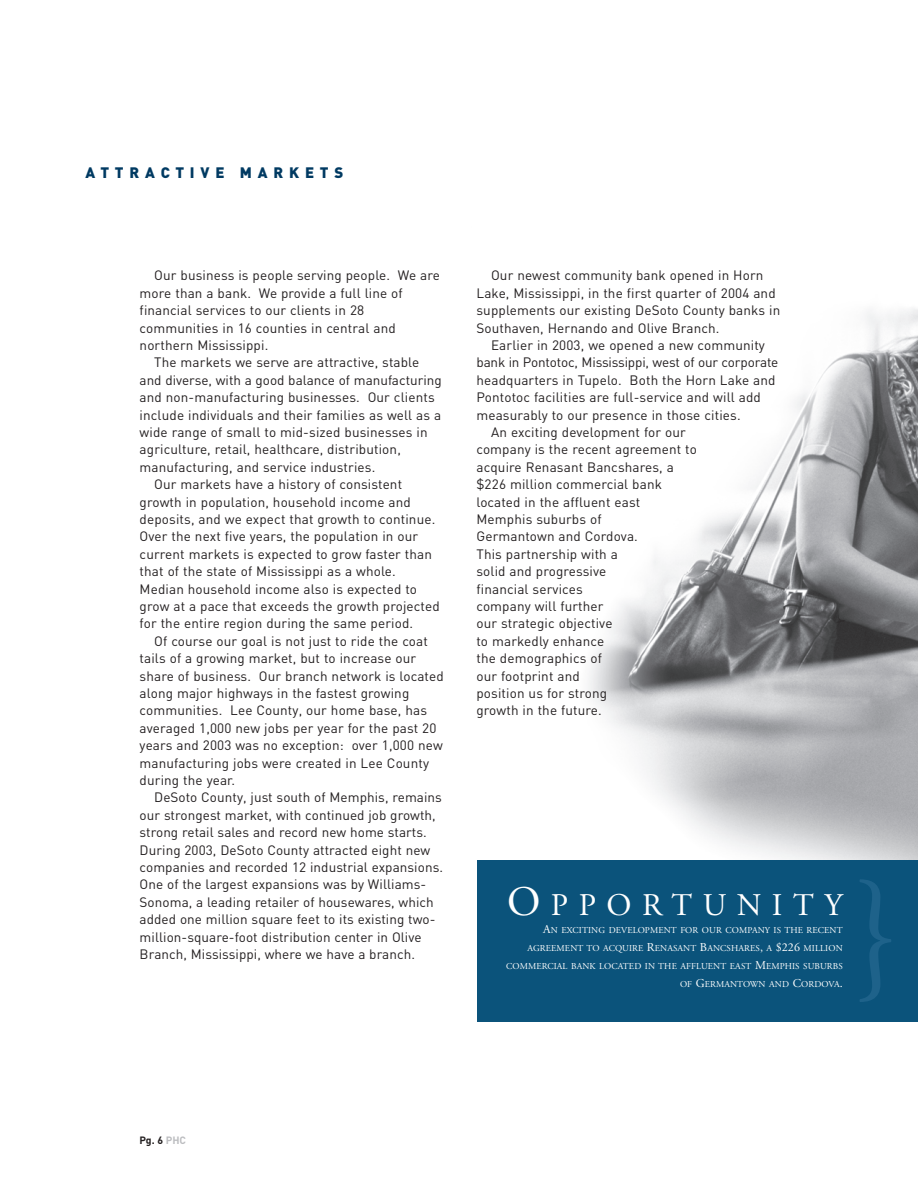
<style>
.page{position:relative;width:918px;height:1188px;background:#fff}
.page>*{position:absolute;margin:0;border:0;box-sizing:border-box;transform-origin:0 0}
.t1{font:31.5px "Adobe Garamond";letter-spacing:.335em;color:#fff}
.t2{font:900 15px "DIN";letter-spacing:.39em;color:#003a62}
.t3{font:13.5px/17.4px "DIN";letter-spacing:.01em;color:#231f20}
.t4{font:13.5px "DIN";letter-spacing:-.01em;color:#231f20}
.t5{font:700 10.5px "DIN";color:#231f20}
.t6{font:9px/18px "Adobe Garamond";letter-spacing:.015em;color:#fff;text-align:right}
.s1{font-size:42px}
.s2{font-size:12px}
.s3{color:#bcbdc0}
</style>
<div class="page">
<img style="left:477px;top:309px;width:441px;height:552px">
<div style="left:478px;top:860px;width:440px;height:162px;background:#0b537b"></div>
<p class="t2" style="left:86px;top:164px;width:259px">ATTRACTIVE MARKETS</p>
<p class="t3" style="left:154px;top:267px;width:287px">Our business is people serving people. We are</p>
<p class="t3" style="left:140px;top:285px;width:265px">more than a bank. We provide a full line of</p>
<p class="t3" style="left:140px;top:302px;width:226px">financial services to our clients in 28</p>
<p class="t3" style="left:140px;top:319px;width:258px">communities in 16 counties in central and</p>
<p class="t3" style="left:140px;top:337px;width:130px">northern Mississippi.</p>
<p class="t3" style="left:154px;top:354px;width:266px">The markets we serve are attractive, stable</p>
<p class="t3" style="left:140px;top:372px;width:304px">and diverse, with a good balance of manufacturing</p>
<p class="t3" style="left:140px;top:389px;width:297px">and non-manufacturing businesses. Our clients</p>
<p class="t3" style="left:140px;top:406px;width:303px">include individuals and their families as well as a</p>
<p class="t3" style="left:140px;top:424px;width:290px">wide range of small to mid-sized businesses in</p>
<p class="t3" style="left:140px;top:441px;width:263px">agriculture, retail, healthcare, distribution,</p>
<p class="t3" style="left:140px;top:459px;width:237px">manufacturing, and service industries.</p>
<p class="t3" style="left:154px;top:476px;width:249px">Our markets have a history of consistent</p>
<p class="t3" style="left:140px;top:493px;width:273px">growth in population, household income and</p>
<p class="t3" style="left:140px;top:511px;width:297px">deposits, and we expect that growth to continue.</p>
<p class="t3" style="left:140px;top:528px;width:280px">Over the next five years, the population in our</p>
<p class="t3" style="left:140px;top:546px;width:294px">current markets is expected to grow faster than</p>
<p class="t3" style="left:140px;top:563px;width:258px">that of the state of Mississippi as a whole.</p>
<p class="t3" style="left:140px;top:580px;width:279px">Median household income also is expected to</p>
<p class="t3" style="left:140px;top:598px;width:302px">grow at a pace that exceeds the growth projected</p>
<p class="t3" style="left:140px;top:615px;width:275px">for the entire region during the same period.</p>
<p class="t3" style="left:154px;top:633px;width:275px">Of course our goal is not just to ride the coat</p>
<p class="t3" style="left:140px;top:650px;width:278px">tails of a growing market, but to increase our</p>
<p class="t3" style="left:140px;top:667px;width:306px">share of business. Our branch network is located</p>
<p class="t3" style="left:140px;top:685px;width:271px">along major highways in the fastest growing</p>
<p class="t3" style="left:140px;top:702px;width:289px">communities. Lee County, our home base, has</p>
<p class="t3" style="left:140px;top:720px;width:298px">averaged 1,000 new jobs per year for the past 20</p>
<p class="t3" style="left:140px;top:737px;width:305px">years and 2003 was no exception: over 1,000 new</p>
<p class="t3" style="left:140px;top:754px;width:291px">manufacturing jobs were created in Lee County</p>
<p class="t3" style="left:140px;top:772px;width:97px">during the year.</p>
<p class="t3" style="left:154px;top:789px;width:289px">DeSoto County, just south of Memphis, remains</p>
<p class="t3" style="left:140px;top:807px;width:298px">our strongest market, with continued job growth,</p>
<p class="t3" style="left:140px;top:824px;width:289px">strong retail sales and record new home starts.</p>
<p class="t3" style="left:140px;top:841px;width:292px">During 2003, DeSoto County attracted eight new</p>
<p class="t3" style="left:140px;top:859px;width:305px">companies and recorded 12 industrial expansions.</p>
<p class="t3" style="left:140px;top:876px;width:288px">One of the largest expansions was by Williams-</p>
<p class="t3" style="left:140px;top:894px;width:296px">Sonoma, a leading retailer of housewares, which</p>
<p class="t3" style="left:140px;top:911px;width:297px">added one million square feet to its existing two-</p>
<p class="t3" style="left:140px;top:928px;width:283px">million-square-foot distribution center in Olive</p>
<p class="t3" style="left:140px;top:946px;width:277px">Branch, Mississippi, where we have a branch.</p>
<p class="t3" style="left:476px;top:267px;width:305px;text-indent:15px">Our newest community bank opened in Horn Lake, Mississippi, in the first quarter of 2004 and supplements our existing DeSoto County banks in Southaven, Hernando and Olive Branch.</p>
<p class="t3" style="left:491px;top:337px;width:275px">Earlier in 2003, we opened a new community</p>
<p class="t4" style="left:476px;top:355px;width:303px">bank in Pontotoc, Mississippi, west of our corporate</p>
<p class="t3" style="left:476px;top:372px;width:301px">headquarters in Tupelo. Both the Horn Lake and</p>
<p class="t3" style="left:476px;top:389px;width:286px">Pontotoc facilities are full-service and will add</p>
<p class="t3" style="left:476px;top:406px;width:266px">measurably to our presence in those cities.</p>
<p class="t3" style="left:491px;top:424px;width:196px">An exciting development for our</p>
<p class="t3" style="left:476px;top:441px;width:222px">company is the recent agreement to</p>
<p class="t3" style="left:476px;top:459px;width:199px">acquire Renasant Bancshares, a</p>
<p class="t3" style="left:476px;top:476px;width:187px">$226 million commercial bank</p>
<p class="t3" style="left:476px;top:493px;width:165px">located in the affluent east</p>
<p class="t3" style="left:476px;top:511px;width:127px">Memphis suburbs of</p>
<p class="t3" style="left:476px;top:528px;width:163px">Germantown and Cordova.</p>
<p class="t3" style="left:476px;top:546px;width:143px">This partnership with a</p>
<p class="t3" style="left:476px;top:563px;width:131px">solid and progressive</p>
<p class="t3" style="left:476px;top:580px;width:108px">financial services</p>
<p class="t3" style="left:476px;top:598px;width:129px">company will further</p>
<p class="t3" style="left:476px;top:615px;width:138px">our strategic objective</p>
<p class="t3" style="left:476px;top:633px;width:129px">to markedly enhance</p>
<p class="t3" style="left:476px;top:650px;width:127px">the demographics of</p>
<p class="t3" style="left:476px;top:667px;width:105px">our footprint and</p>
<p class="t3" style="left:476px;top:685px;width:132px">position us for strong</p>
<p class="t3" style="left:476px;top:702px;width:127px">growth in the future.</p>
<h1 class="t1" style="left:507px;top:892px;width:337px"><span class="s1">O</span>PPORTUNITY</h1>
<p class="t6" style="left:506px;top:922px;width:338px"><span class="s2">A</span>N EXCITING DEVELOPMENT FOR OUR COMPANY IS THE RECENT AGREEMENT TO ACQUIRE <span class="s2">R</span>ENASANT <span class="s2">B</span>ANCSHARES<span class="s2">,</span> A <span class="s2">$226</span> MILLION COMMERCIAL BANK LOCATED IN THE AFFLUENT EAST <span class="s2">M</span>EMPHIS SUBURBS OF <span class="s2">G</span>ERMANTOWN AND <span class="s2">C</span>ORDOVA<span class="s2">.</span></p>
<p class="t5" style="left:140px;top:1134px;width:48px">Pg. 6 <span class="s3">PHC</span></p>
</div>
